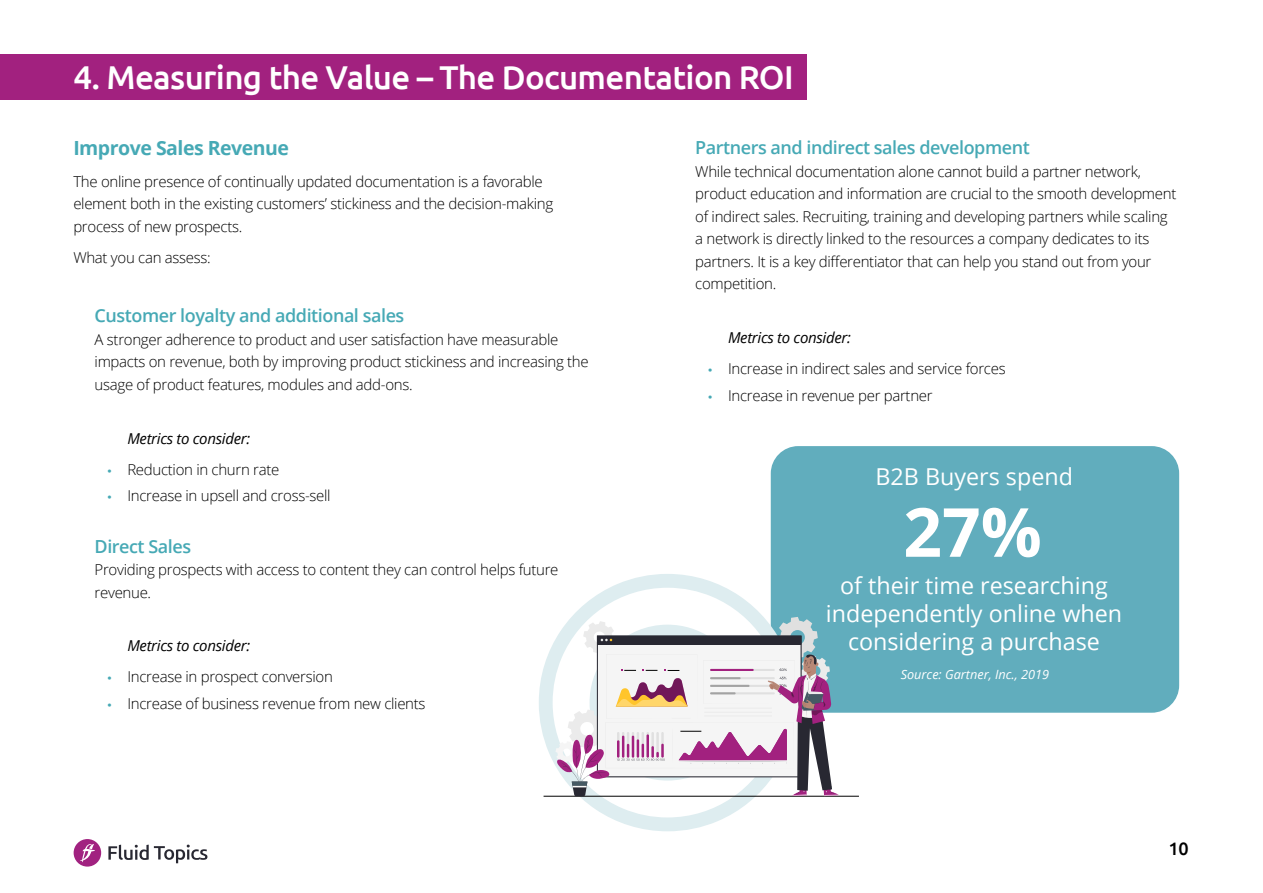
<style>
.page{position:relative;width:1263px;height:893px;background:#fff}
.page>*{position:absolute;margin:0;border:0;box-sizing:border-box;transform-origin:0 0}
.t1{font:700 67.8px "Open Sans";color:#fff}
.t2{font:500 33px "Ubuntu";letter-spacing:-.02em;color:#fff}
.t3{font:23.25px/27.9px "Open Sans";color:#fff;text-align:center}
.t4{font:700 19.5px "Open Sans";letter-spacing:-.025em;color:#46a9b5}
.t5{font:600 18px "Open Sans";letter-spacing:-.025em;color:#46a9b5}
.t6{font:500 18px "Ubuntu";color:#000}
.t7{font:300 15px/22.5px "Open Sans";letter-spacing:-.02em;color:#000}
.t8{font:italic 15px "Open Sans";letter-spacing:-.02em;color:#000}
.t9{font:italic 12.75px "Open Sans";color:#fff}
.s1{font-family:"Myriad Pro";font-weight:400;color:#46a9b5}
</style>
<div class="page">
<div style="left:771px;top:446px;width:408px;height:267px;background:#61adbd;border-radius:27px"></div>
<svg style="left:539px;top:574px;width:232px;height:257px"></svg>
<svg style="left:108px;top:845px;width:99px;height:18px"></svg>
<div style="left:74px;top:839px;width:27px;height:28px;background:#a12280;border-radius:50%"></div>
<svg style="left:80px;top:844px;width:15px;height:18px"></svg>
<div style="left:0;top:54px;width:807px;height:45px;background:#a2217f"></div>
<hr style="left:543px;top:796px;width:316px;height:1px;background:#000">
<svg style="left:555px;top:617px;width:284px;height:179px"></svg>
<hr style="left:704px;top:708px;width:68px;height:1px;background:#ebebeb">
<hr style="left:704px;top:712px;width:68px;height:1px;background:#ebebeb">
<hr style="left:704px;top:716px;width:68px;height:1px;background:#ebebeb">
<h2 class="t2" style="left:73px;top:57px;width:722px">4. Measuring the Value – The Documentation ROI</h2>
<h3 class="t4" style="left:73px;top:135px;width:217px">Improve Sales Revenue</h3>
<p class="t7" style="left:73px;top:169px;width:481px">The online presence of continually updated documentation is a favorable element both in the existing customers’ stickiness and the decision-making process of new prospects.</p>
<p class="t7" style="left:73px;top:245px;width:139px">What you can assess:</p>
<p class="t5" style="left:95px;top:304px;width:311px">Customer loyalty and additional sales</p>
<p class="t7" style="left:95px;top:328px;width:496px">A stronger adherence to product and user satisfaction have measurable impacts on revenue, both by improving product stickiness and increasing the usage of product features, modules and add-ons.</p>
<p class="t8" style="left:127px;top:428px;width:124px">Metrics to consider:</p>
<p class="t7" style="left:107px;top:457px;width:173px"><span class="s1">•</span> Reduction in churn rate</p>
<p class="t7" style="left:107px;top:484px;width:225px"><span class="s1">•</span> Increase in upsell and cross-sell</p>
<p class="t5" style="left:95px;top:534px;width:98px">Direct Sales</p>
<p class="t7" style="left:95px;top:558px;width:465px">Providing prospects with access to content they can control helps future revenue.</p>
<p class="t8" style="left:127px;top:635px;width:124px">Metrics to consider:</p>
<p class="t7" style="left:107px;top:665px;width:227px"><span class="s1">•</span> Increase in prospect conversion</p>
<p class="t7" style="left:107px;top:692px;width:320px"><span class="s1">•</span> Increase of business revenue from new clients</p>
<p class="t5" style="left:695px;top:135px;width:336px">Partners and indirect sales development</p>
<p class="t7" style="left:695px;top:160px;width:483px">While technical documentation alone cannot build a partner network, product education and information are crucial to the smooth development of indirect sales. Recruiting, training and developing partners while scaling a network is directly linked to the resources a company dedicates to its partners. It is a key differentiator that can help you stand out from your competition.</p>
<p class="t8" style="left:728px;top:327px;width:124px">Metrics to consider:</p>
<p class="t7" style="left:708px;top:357px;width:299px"><span class="s1">•</span> Increase in indirect sales and service forces</p>
<p class="t7" style="left:708px;top:383px;width:226px"><span class="s1">•</span> Increase in revenue per partner</p>
<h3 class="t3" style="left:875px;top:462px;width:199px">B2B Buyers spend</h3>
<h1 class="t1" style="left:903px;top:484px;width:140px">27%</h1>
<h3 class="t3" style="left:826px;top:571px;width:298px">of their time researching independently online when considering a purchase</h3>
<p class="t9" style="left:901px;top:666px;width:150px">Source: Gartner, Inc., 2019</p>
<p class="t6" style="left:1168px;top:837px;width:22px">10</p>
</div>
